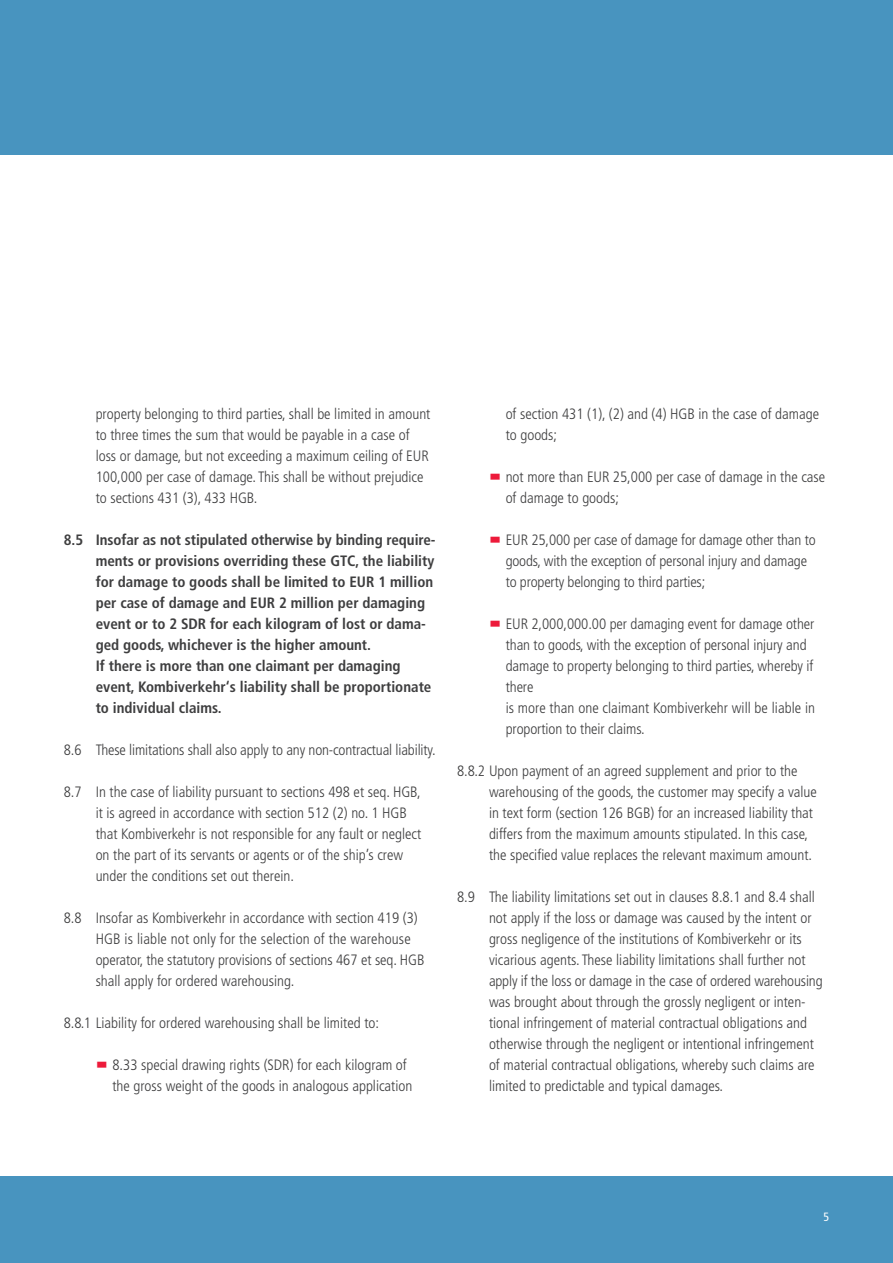
<style>
.page{position:relative;width:893px;height:1263px;background:#fff}
.page>*{position:absolute;margin:0;border:0;box-sizing:border-box;transform-origin:0 0}
.t1{font:300 condensed 15px/21px "Frutiger";color:#3e3e3f}
.t2{font:700 condensed 15px/21px "Frutiger";color:#3e3e3f}
.t3{font:condensed 12px "Frutiger";color:#fff}
</style>
<div class="page">
<div style="left:0;top:0;width:893px;height:155px;background:#4894bf"></div>
<div style="left:0;top:1176px;width:893px;height:87px;background:#4894bf"></div>
<p class="t1" style="left:96px;top:403px;width:336px">property belonging to third parties, shall be limited in amount to three times the sum that would be payable in a case of loss or damage, but not exceeding a maximum ceiling of EUR 100,000 per case of damage. This shall be without prejudice to sections 431 (3), 433 HGB.</p>
<p class="t2" style="left:96px;top:529px;width:342px;text-indent:-32px">8.5 Insofar as not stipulated otherwise by binding require&shy;ments or provisions overriding these GTC, the liability for damage to goods shall be limited to EUR 1 million per case of damage and EUR 2 million per damaging event or to 2 SDR for each kilogram of lost or dama&shy;ged goods, whichever is the higher amount.<br>If there is more than one claimant per damaging event, Kombiverkehr‘s liability shall be proportionate to individual claims.</p>
<p class="t1" style="left:64px;top:739px;width:374px">8.6 These limitations shall also apply to any non-contractual liability.</p>
<p class="t1" style="left:96px;top:781px;width:327px;text-indent:-32px">8.7 In the case of liability pursuant to sections 498 et seq. HGB, it is agreed in accordance with section 512 (2) no. 1 HGB that Kombiverkehr is not responsible for any fault or neglect on the part of its servants or agents or of the ship’s crew under the conditions set out therein.</p>
<p class="t1" style="left:96px;top:907px;width:330px;text-indent:-32px">8.8 Insofar as Kombiverkehr in accordance with section 419 (3)<br>HGB is liable not only for the selection of the warehouse operator, the statutory provisions of sections 467 et seq. HGB shall apply for ordered warehousing.</p>
<p class="t1" style="left:64px;top:1012px;width:317px">8.8.1 Liability for ordered warehousing shall be limited to:</p>
<p class="t1" style="left:112px;top:1054px;width:302px">8.33 special drawing rights (SDR) for each kilogram of the gross weight of the goods in analogous application</p>
<p class="t1" style="left:506px;top:403px;width:315px">of section 431 (1), (2) and (4) HGB in the case of damage to goods;</p>
<p class="t1" style="left:506px;top:466px;width:321px">not more than EUR 25,000 per case of damage in the case of damage to goods;</p>
<p class="t1" style="left:506px;top:529px;width:311px">EUR 25,000 per case of damage for damage other than to goods, with the exception of personal injury and damage to property belonging to third parties;</p>
<p class="t1" style="left:506px;top:613px;width:311px">EUR 2,000,000.00 per damaging event for damage other than to goods, with the exception of personal injury and damage to property belonging to third parties, whereby if there<br>is more than one claimant Kombiverkehr will be liable in proportion to their claims.</p>
<p class="t1" style="left:489px;top:760px;width:329px;text-indent:-32px">8.8.2 Upon payment of an agreed supplement and prior to the warehousing of the goods, the customer may specify a value in text form (section 126 BGB) for an increased liability that differs from the maximum amounts stipulated. In this case, the specified value replaces the relevant maximum amount.</p>
<p class="t1" style="left:489px;top:886px;width:335px;text-indent:-32px">8.9 The liability limitations set out in clauses 8.8.1 and 8.4 shall not apply if the loss or damage was caused by the intent or gross negligence of the institutions of Kombiverkehr or its vicarious agents. These liability limitations shall further not apply if the loss or damage in the case of ordered warehousing was brought about through the grossly negligent or inten&shy;tional infringement of material contractual obligations and otherwise through the negligent or intentional infringement of material contractual obligations, whereby such claims are limited to predictable and typical damages.</p>
<p class="t3" style="left:823px;top:1210px;width:7px">5</p>
</div>
